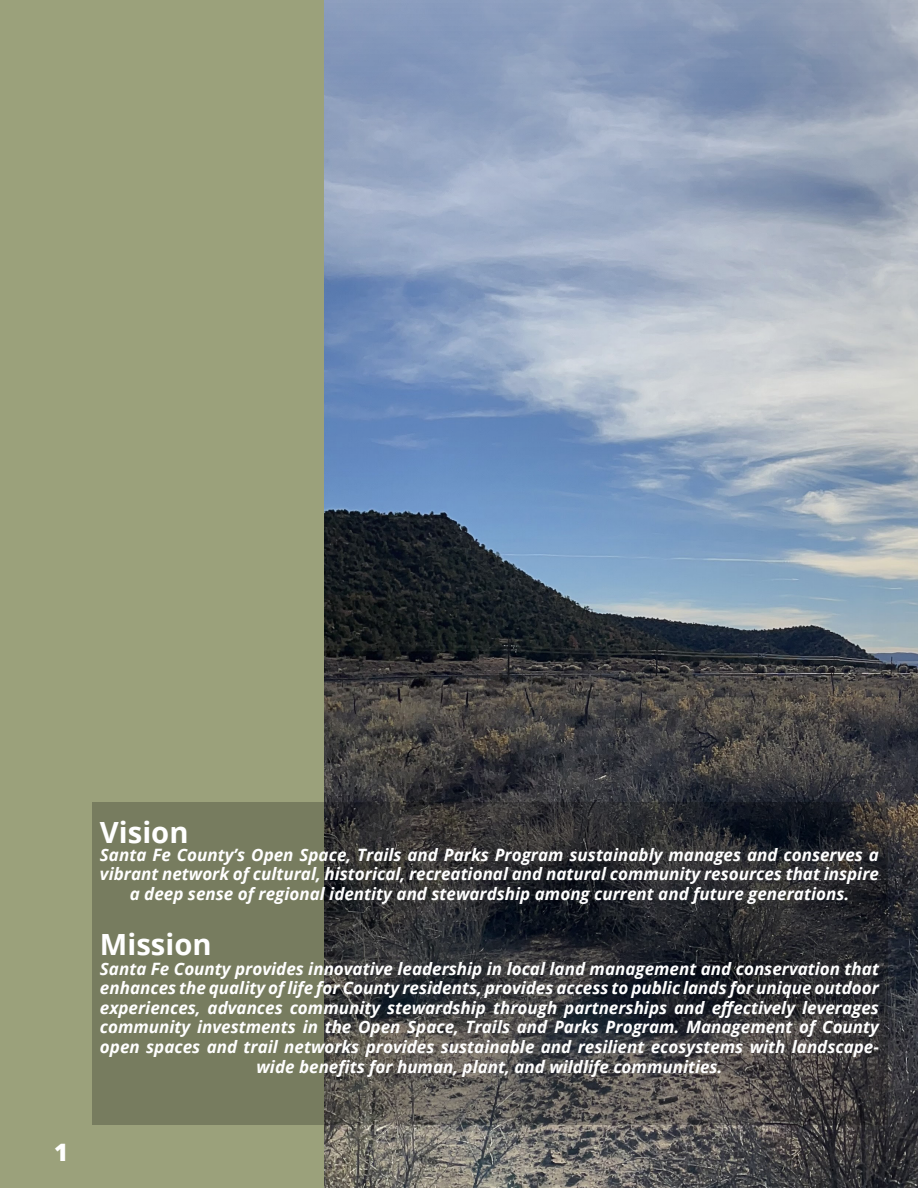
<style>
.page{position:relative;width:918px;height:1188px;background:#fff}
.page>*{position:absolute;margin:0;border:0;box-sizing:border-box;transform-origin:0 0}
.t1{font:700 29.25px "Open Sans";color:#fff}
.Page_Numbers{font:800 24px "Open Sans";color:#fff}
.t2{font:italic 700 17.1px/19.6px "Open Sans";color:#fff}
</style>
<div class="page">
<img style="left:324px;top:0;width:594px;height:1188px">
<div style="left:0;top:0;width:324px;height:1188px;background:#9ba17b"></div>
<svg style="left:92px;top:802px;width:795px;height:322px;background:#494b44"></svg>
<p class="Page_Numbers" style="left:54px;top:1134px;width:16px">1</p>
<p class="t1" style="left:100px;top:812px;width:90px">Vision</p>
<p class="t2" style="left:100px;top:845px;width:781px;line-height:18.3px">Santa Fe County’s Open Space, Trails and Parks Program sustainably manages and conserves a vibrant network of cultural, historical, recreational and natural community resources that inspire</p>
<p class="t2" style="left:130px;top:883px;width:721px">a deep sense of regional identity and stewardship among current and future generations.</p>
<p class="t1" style="left:100px;top:924px;width:113px">Mission</p>
<p class="t2" style="left:100px;top:958px;width:781px;text-align:center">Santa Fe County provides innovative leadership in local land management and conservation that enhances the quality of life for County residents, provides access to public lands for unique outdoor experiences, advances community stewardship through partnerships and effectively leverages community investments in the Open Space, Trails and Parks Program. Management of County open spaces and trail networks provides sustainable and resilient ecosystems with landscape&shy;wide benefits for human, plant, and wildlife communities.</p>
</div>
